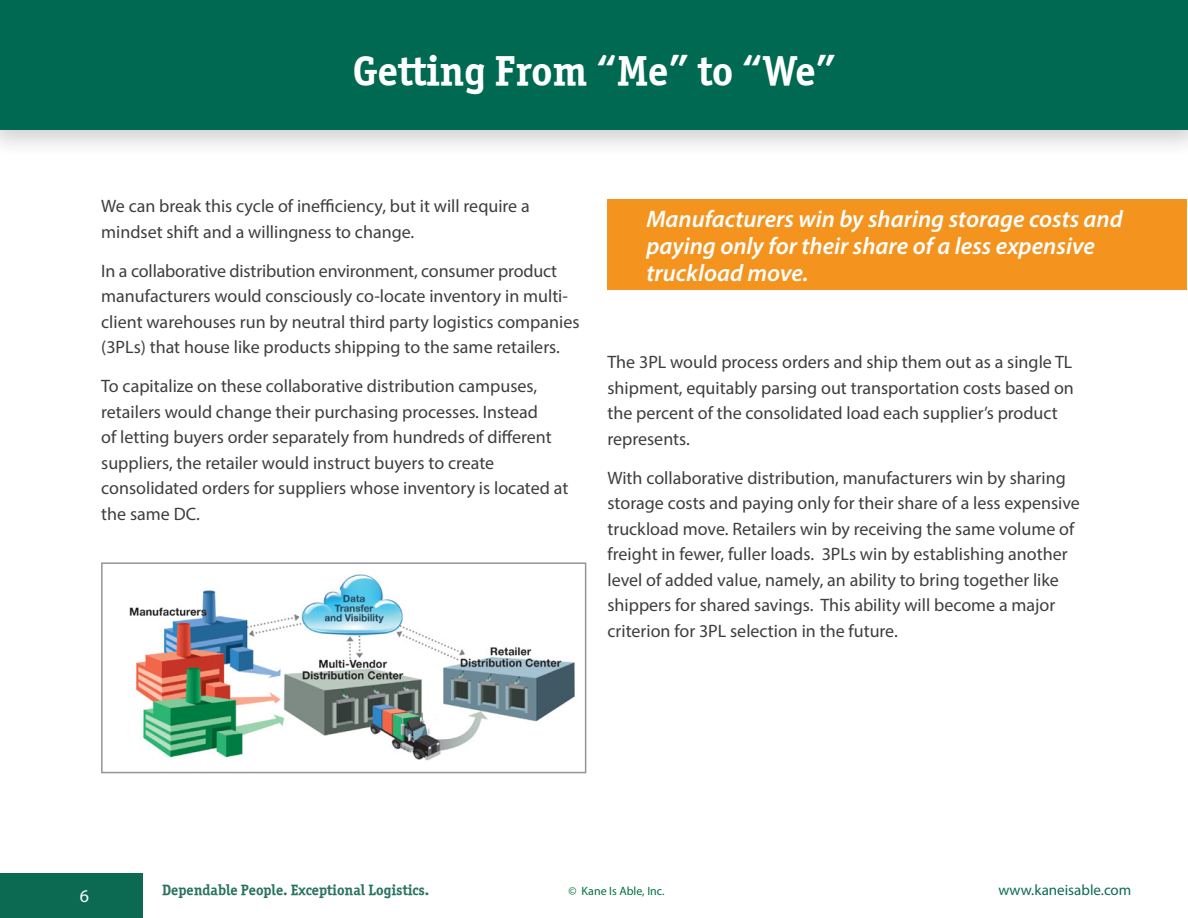
<style>
.page{position:relative;width:1188px;height:918px;background:#fff}
.page>*{position:absolute;margin:0;border:0;box-sizing:border-box;transform-origin:0 0}
.t1{font:42px "Officina Serif OSITCTT Bold";color:#fff}
.Call_out{font:italic 600 24px/27px "Myriad Pro";color:#fff}
.text{font:18px/25.5px "Myriad Pro";color:#3e3e3f}
.t2{font:18px "Myriad Pro";color:#fff}
.t3{font:15px "Officina Serif OSITCTT Bold";color:#2a735f}
.t4{font:15px "Myriad Pro";color:#0c6a53}
.t5{font:12px "Myriad Pro";color:#00713d}
</style>
<div class="page">
<div style="left:0;top:874px;width:143px;height:44px;background:#0c6a53"></div>
<div style="left:0;top:0;width:1188px;height:158px;background:#231f20;opacity:.2"></div>
<div style="left:1px;top:0;width:1187px;height:129px;background:#006951"></div>
<img style="left:129px;top:574px;width:446px;height:187px">
<div style="left:101px;top:562px;width:485px;height:211px;border:2px solid #939598"></div>
<div style="left:608px;top:199px;width:579px;height:91px;background:#f4941e"></div>
<p class="t1" style="left:353px;top:44px;width:485px">Getting From “Me” to “We”</p>
<p class="text" style="left:101px;top:193px;width:430px">We can break this cycle of inefficiency, but it will require a mindset shift and a willingness to change.</p>
<p class="text" style="left:101px;top:258px;width:480px">In a collaborative distribution environment, consumer product manufacturers would consciously co-locate inventory in multi&shy;client warehouses run by neutral third party logistics companies (3PLs) that house like products shipping to the same retailers.</p>
<p class="text" style="left:101px;top:373px;width:469px">To capitalize on these collaborative distribution campuses, retailers would change their purchasing processes. Instead<br>of letting buyers order separately from hundreds of different suppliers, the retailer would instruct buyers to create consolidated orders for suppliers whose inventory is located at the same DC.</p>
<p class="Call_out" style="left:646px;top:205px;width:478px">Manufacturers win by sharing storage costs and paying only for their share of a less expensive truckload move.</p>
<p class="text" style="left:608px;top:349px;width:468px">The 3PL would process orders and ship them out as a single TL shipment, equitably parsing out transportation costs based on the percent of the consolidated load each supplier’s product represents.</p>
<p class="text" style="left:608px;top:465px;width:474px">With collaborative distribution, manufacturers win by sharing storage costs and paying only for their share of a less expensive truckload move. Retailers win by receiving the same volume of freight in fewer, fuller loads. 3PLs win by establishing another level of added value, namely, an ability to bring together like shippers for shared savings. This ability will become a major criterion for 3PL selection in the future.</p>
<p class="t2" style="left:80px;top:885px;width:11px">6</p>
<p class="t3" style="left:162px;top:880px;width:269px">Dependable People. Exceptional Logistics.</p>
<p class="t5" style="left:568px;top:883px;width:98px">© Kane Is Able, Inc.</p>
<p class="t4" style="left:998px;top:880px;width:134px">www.kaneisable.com</p>
</div>
